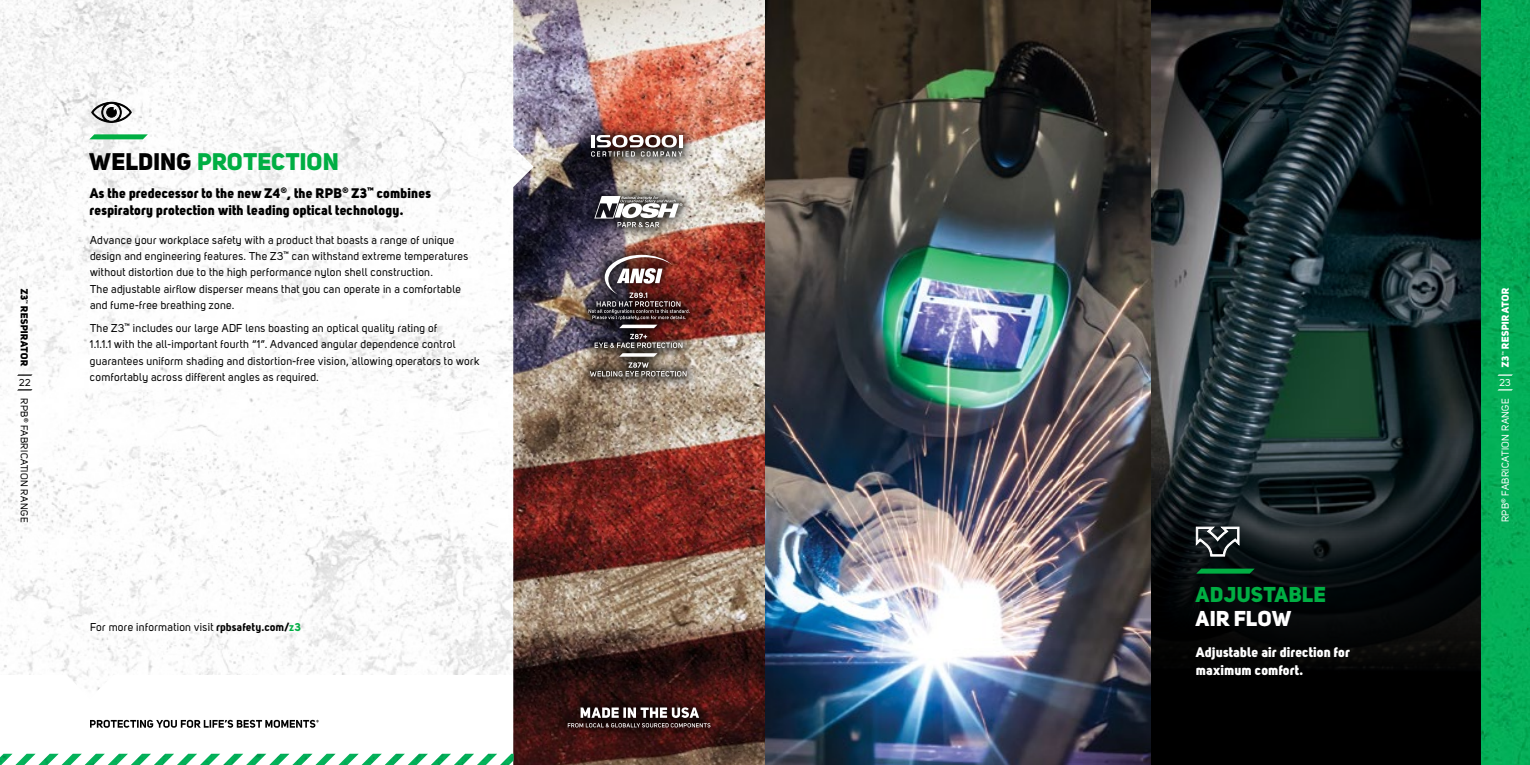
<style>
.page{position:relative;width:1530px;height:765px;background:#fff}
.page>*{position:absolute;margin:0;border:0;box-sizing:border-box;transform-origin:0 0}
.t1{font:23.75px "Uni Sans Heavy";letter-spacing:.015em;color:#00ae43}
.t2{font:21.25px "Uni Sans Heavy";letter-spacing:.015em;color:#00ae43}
.t3{font:21.25px "Uni Sans Heavy";letter-spacing:.015em;color:#fff}
.t4{font:13.75px/17.5px "Uni Sans Heavy";letter-spacing:.01em;color:#000}
.t5{font:13.75px/17.5px "Uni Sans Heavy";letter-spacing:.005em;color:#fff}
.t6{font:11.25px/16.2px "Uni Sans Regular";letter-spacing:.02em;color:#000}
.t7{font:10px "Uni Sans Regular";letter-spacing:.025em;color:#fff}
.t8{font:10px "Uni Sans Regular";letter-spacing:.025em;color:#000}
.t9{font:10px "Uni Sans Heavy";letter-spacing:.025em;color:#fff}
.t10{font:10px "Uni Sans Heavy";letter-spacing:.025em;color:#000}
.t11{font:700 4.38px "Uni Sans Semi";color:#fff}
.t12{font:700 4.38px "Uni Sans Semi";color:#000}
.s1{color:#000}
.s2{font-family:"Uni Sans Bold"}
.s3{font-family:"Uni Sans Bold";color:#00ae43}
</style>
<div class="page">
<img style="left:0;top:0;width:513px;height:691px">
<img style="left:513px;top:0;width:1017px;height:765px">
<img style="left:0;top:754px;width:514px;height:11px">
<svg style="left:1151px;top:0;width:329px;height:765px;background:#161f21"></svg>
<svg style="left:92px;top:102px;width:39px;height:21px"></svg>
<svg style="left:90px;top:719px;width:229px;height:9px"></svg>
<svg style="left:1498px;top:389px;width:14px;height:2px"></svg>
<svg style="left:1498px;top:374px;width:14px;height:2px"></svg>
<div style="left:92px;top:134px;width:53px;height:5px;background:#00ae43"></div>
<div style="left:1199px;top:569px;width:53px;height:5px;background:#00ae43"></div>
<svg style="left:18px;top:389px;width:14px;height:2px"></svg>
<svg style="left:18px;top:374px;width:14px;height:2px"></svg>
<svg style="left:1196px;top:527px;width:43px;height:29px"></svg>
<div style="left:579px;top:124px;width:115px;height:45px;background:#000;opacity:.75"></div>
<svg style="left:591px;top:135px;width:91px;height:22px"></svg>
<div style="left:583px;top:184px;width:110px;height:55px;background:#000;opacity:.75"></div>
<svg style="left:594px;top:196px;width:88px;height:31px"></svg>
<div style="left:577px;top:242px;width:123px;height:147px;background:#000;opacity:.75"></div>
<svg style="left:590px;top:334px;width:97px;height:43px;background:#72655e"></svg>
<img style="left:589px;top:255px;width:101px;height:73px">
<div style="left:557px;top:696px;width:165px;height:43px;background:#000;opacity:.75"></div>
<svg style="left:568px;top:707px;width:143px;height:21px;background:#605151"></svg>
<p class="t10" style="left:30px;top:289px;width:13px;rotate:90deg">Z3</p>
<p class="t12" style="left:29px;top:300px;width:5px;rotate:90deg">™</p>
<p class="t10" style="left:30px;top:306px;width:63px;rotate:90deg">RESPIRATOR</p>
<p class="t8" style="left:30px;top:398px;width:125px;rotate:90deg">RPB<sup>®</sup> FABRICATION RANGE</p>
<p class="t8" style="left:19px;top:377px;width:13px">22</p>
<h1 class="t1" style="left:90px;top:147px;width:251px"><span class="s1">WELDING</span> PROTECTION</h1>
<p class="t4" style="left:90px;top:184px;width:343px">As the predecessor to the new Z4<sup>®</sup>, the RPB<sup>®</sup> Z3<sup>™</sup> combines respiratory protection with leading optical technology.</p>
<p class="t6" style="left:90px;top:232px;width:380px">Advance your workplace safety with a product that boasts a range of unique design and engineering features. The Z3<sup>™</sup> can withstand extreme temperatures without distortion due to the high performance nylon shell construction.<br>The adjustable airflow disperser means that you can operate in a comfortable and fume-free breathing zone.</p>
<p class="t6" style="left:90px;top:320px;width:391px">The Z3<sup>™</sup> includes our large ADF lens boasting an optical quality rating of<br>1.1.1.1 with the all-important fourth “1”. Advanced angular dependence control guarantees uniform shading and distortion-free vision, allowing operators to work comfortably across different angles as required.</p>
<p class="t6" style="left:90px;top:618px;width:213px">For more information visit <span class="s2">rpbsafety.com/</span><span class="s3">z3</span></p>
<h2 class="t2" style="left:1196px;top:582px;width:132px">ADJUSTABLE</h2>
<h2 class="t3" style="left:1196px;top:605px;width:98px">AIR FLOW</h2>
<p class="t5" style="left:1196px;top:643px;width:155px">Adjustable air direction for maximum comfort.</p>
<p class="t9" style="left:1499px;top:349px;width:63px;rotate:-90deg">RESPIRATOR</p>
<p class="t11" style="left:1501px;top:355px;width:5px;rotate:-90deg">™</p>
<p class="t9" style="left:1499px;top:367px;width:13px;rotate:-90deg">Z3</p>
<p class="t7" style="left:1499px;top:377px;width:13px">23</p>
<p class="t7" style="left:1500px;top:522px;width:125px;rotate:-90deg">RPB<sup>®</sup> FABRICATION RANGE</p>
</div>
